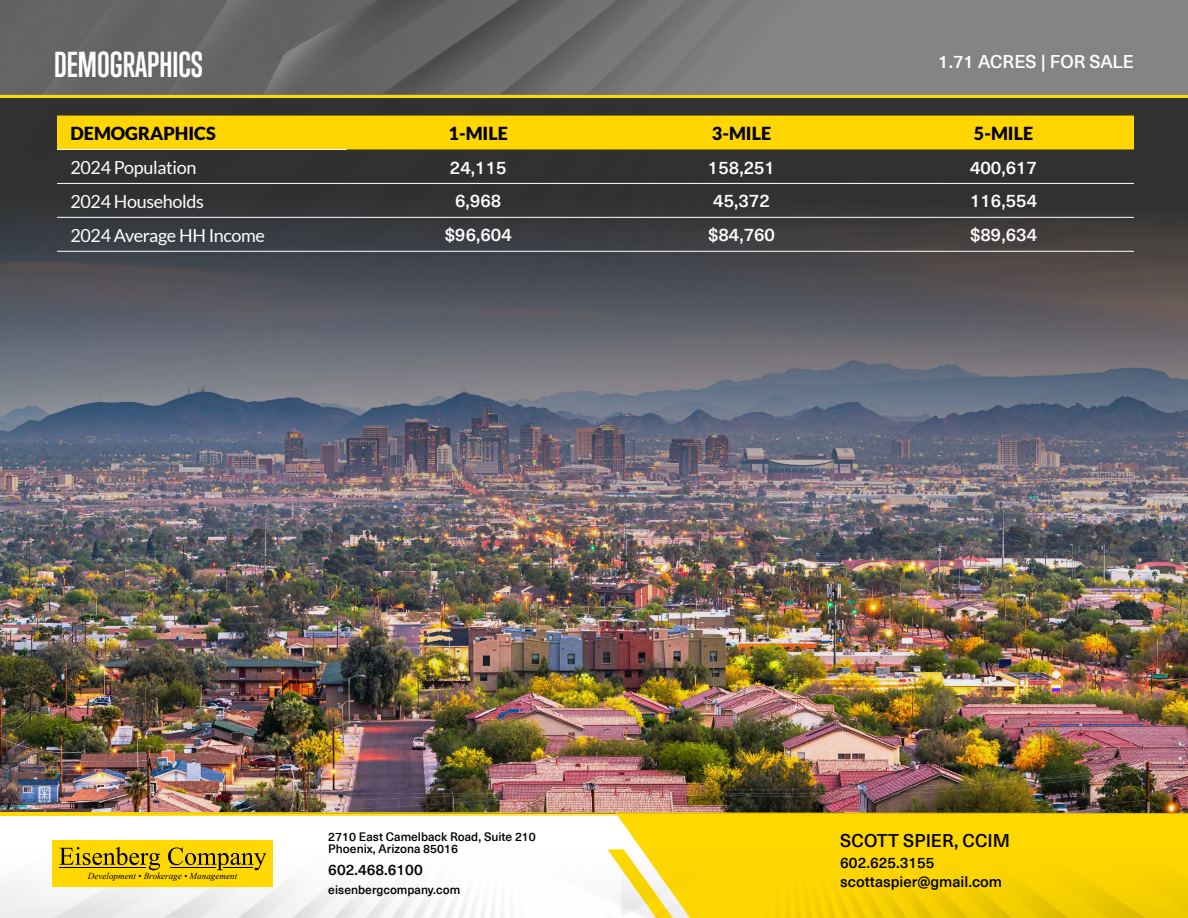
<style>
.page{position:relative;width:1188px;height:918px;background:#fff}
.page>*{position:absolute;margin:0;border:0;box-sizing:border-box;transform-origin:0 0}
.t1{font:700 33px "Trump Gothic Pro";color:#fff}
.t2{font:500 18px "Neue Haas Unica W1 G";color:#fff}
.t3{font:18px "Lato";letter-spacing:-.02em;color:#fff}
.t4{font:900 18px "Lato";color:#000}
.t5{font:500 18px "Neue Haas Unica W1 G";color:#000}
.t6{font:500 15px/18.6px "Neue Haas Unica W1 G";color:#000}
.t7{font:500 12px/12.6px "Neue Haas Unica W1 G";color:#000}
.t8{font:italic 9.15px "Times New Roman";color:#000}
</style>
<div class="page">
<img style="left:0;top:97px;width:1188px;height:715px">
<div style="left:57px;top:116px;width:1077px;height:33px;background:#ffd600"></div>
<hr style="left:57px;top:149px;width:290px;height:1px;background:#fff">
<hr style="left:57px;top:183px;width:290px;height:1px;background:#fff">
<hr style="left:347px;top:183px;width:263px;height:1px;background:#fff">
<hr style="left:610px;top:183px;width:263px;height:1px;background:#fff">
<hr style="left:873px;top:183px;width:261px;height:1px;background:#fff">
<hr style="left:57px;top:217px;width:290px;height:1px;background:#fff">
<hr style="left:347px;top:217px;width:263px;height:1px;background:#fff">
<hr style="left:610px;top:217px;width:263px;height:1px;background:#fff">
<hr style="left:873px;top:217px;width:261px;height:1px;background:#fff">
<hr style="left:57px;top:251px;width:290px;height:1px;background:#fff">
<hr style="left:347px;top:251px;width:263px;height:1px;background:#fff">
<hr style="left:610px;top:251px;width:263px;height:1px;background:#fff">
<hr style="left:873px;top:251px;width:261px;height:1px;background:#fff">
<img style="left:0;top:840px;width:608px;height:78px">
<div style="left:53px;top:840px;width:220px;height:47px;background:#ffd800"></div>
<svg style="left:59px;top:847px;width:101px;height:23px"></svg>
<svg style="left:168px;top:847px;width:98px;height:23px"></svg>
<hr style="left:59px;top:867px;width:86px;height:1px;background:#000">
<hr style="left:170px;top:867px;width:46px;height:1px;background:#000">
<hr style="left:223px;top:867px;width:30px;height:1px;background:#000">
<svg style="left:608px;top:849px;width:13px;height:50px"></svg>
<img style="left:621px;top:816px;width:567px;height:102px">
<hr style="left:0;top:94px;width:1188px;height:3px;background:#ffd800">
<img style="left:0;top:0;width:1188px;height:94px">
<svg style="left:0;top:812px;width:1188px;height:4px;background:#e4c217"></svg>
<h1 class="t1" style="left:54px;top:44px;width:151px">DEMOGRAPHICS</h1>
<p class="t2" style="left:938px;top:48px;width:197px">1.71 ACRES | FOR SALE</p>
<p class="t4" style="left:70px;top:123px;width:147px">DEMOGRAPHICS</p>
<p class="t4" style="left:449px;top:123px;width:61px">1-MILE</p>
<p class="t4" style="left:712px;top:123px;width:61px">3-MILE</p>
<p class="t4" style="left:974px;top:123px;width:61px">5-MILE</p>
<p class="t3" style="left:70px;top:157px;width:127px">2024 Population</p>
<p class="t2" style="left:450px;top:154px;width:58px">24,115</p>
<p class="t2" style="left:708px;top:154px;width:69px">158,251</p>
<p class="t2" style="left:970px;top:154px;width:69px">400,617</p>
<p class="t3" style="left:70px;top:191px;width:135px">2024 Households</p>
<p class="t2" style="left:455px;top:188px;width:48px">6,968</p>
<p class="t2" style="left:713px;top:188px;width:58px">45,372</p>
<p class="t2" style="left:970px;top:188px;width:69px">116,554</p>
<p class="t3" style="left:70px;top:225px;width:196px">2024 Average HH Income</p>
<p class="t2" style="left:445px;top:222px;width:69px">$96,604</p>
<p class="t2" style="left:708px;top:222px;width:69px">$84,760</p>
<p class="t2" style="left:970px;top:222px;width:69px">$89,634</p>
<p class="t8" style="left:88px;top:870px;width:151px">Development • Brokerage • Management</p>
<p class="t7" style="left:328px;top:830px;width:209px">2710 East Camelback Road, Suite 210<br>Phoenix, Arizona 85016</p>
<p class="t6" style="left:328px;top:860px;width:96px">602.468.6100</p>
<p class="t7" style="left:328px;top:882px;width:133px">eisenbergcompany.com</p>
<p class="t5" style="left:840px;top:827px;width:171px">SCOTT SPIER, CCIM</p>
<p class="t6" style="left:840px;top:853px;width:163px">602.625.3155 scottaspier@gmail.com</p>
</div>
